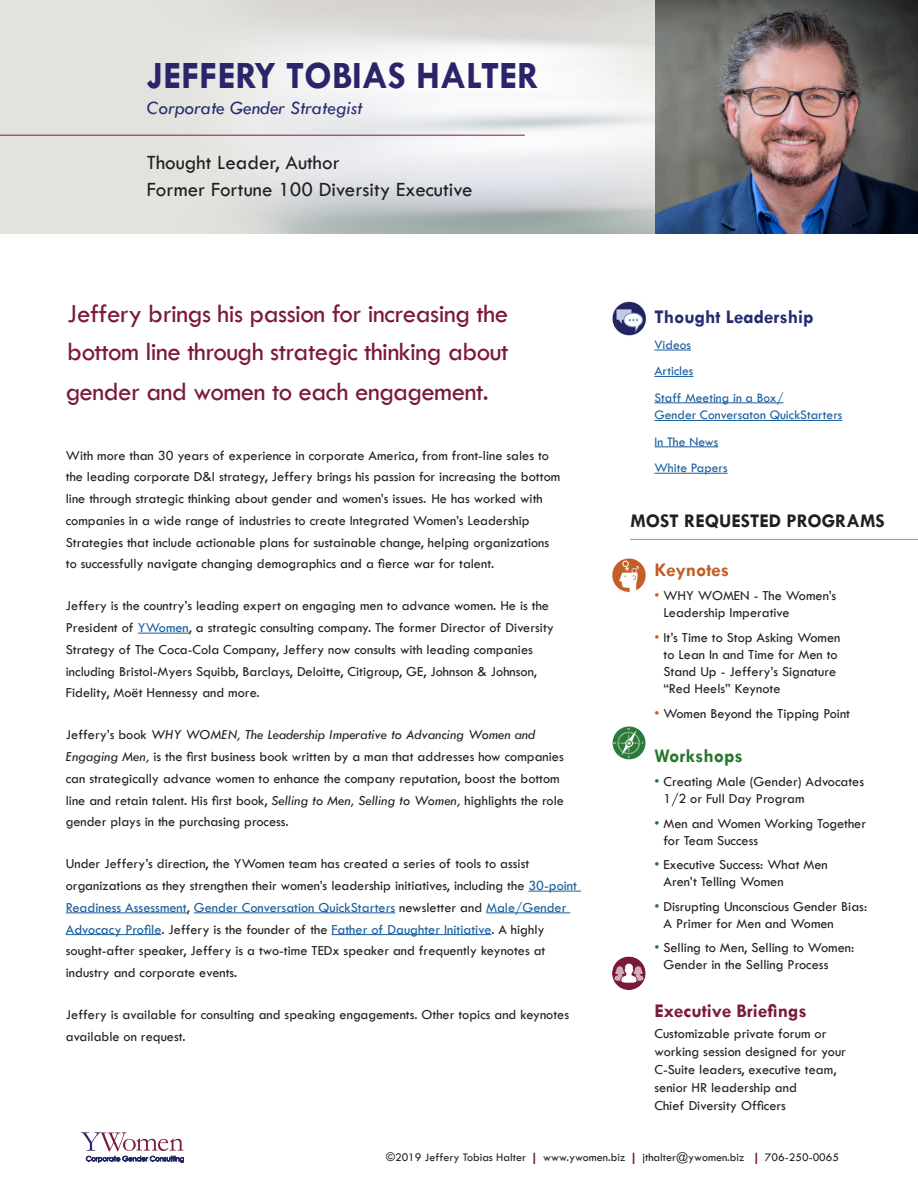
<style>
.page{position:relative;width:918px;height:1188px;background:#fff}
.page>*{position:absolute;margin:0;border:0;box-sizing:border-box;transform-origin:0 0}
.Top_Banner_Headline{font:700 39px "Tw Cen";color:#2a2569}
.Red-sub-sub_head{font:27px/37.5px "Tw Cen";letter-spacing:-.02em;color:#7a193c}
.Body_text{font:21px "Tw Cen";color:#231f20}
.Body_text-2{font:italic 19.5px "Tw Cen";color:#272d70}
.Body_text-3{font:700 19.5px "Tw Cen";color:#231f20}
.Body_text-4{font:700 19.5px "Tw Cen";color:#7a1c3d}
.Body_text-5{font:700 19.5px "Tw Cen";color:#272d70}
.Body_text-6{font:700 19.5px "Tw Cen";color:#27782e}
.Body_text-7{font:700 19.5px "Tw Cen";color:#c25e29}
.Body_text-8{font:14.25px/21.8px "Tw Cen";color:#231f20}
.Red-sub-sub_head-2{font:14.25px/21.8px "Tw Cen";color:#231f20}
.Body_text-9{font:13.5px/17.7px "Tw Cen";color:#175d9e}
.t1{font:12px "Tw Cen";color:#231f20}
.t2{font:700 2.85px "Futura";color:#bcd5b0}
.t3{font:700 2.55px "Futura";color:#bcd5b0}
.s1{color:#175d9e}
.s2{font-style:italic}
.s3{color:#c25e29}
.s4{color:#27782e}
.s5{font-size:18px;color:#7a193c}
</style>
<div class="page">
<svg style="left:81px;top:1132px;width:103px;height:31px"></svg>
<img style="left:0;top:0;width:656px;height:234px">
<img style="left:656px;top:0;width:262px;height:234px">
<hr style="left:138px;top:633px;width:51px;height:1px;background:#175d9e">
<hr style="left:528px;top:891px;width:53px;height:1px;background:#175d9e">
<hr style="left:66px;top:912px;width:121px;height:1px;background:#175d9e">
<hr style="left:194px;top:912px;width:201px;height:1px;background:#175d9e">
<hr style="left:486px;top:912px;width:84px;height:1px;background:#175d9e">
<hr style="left:66px;top:934px;width:95px;height:1px;background:#175d9e">
<hr style="left:331px;top:934px;width:160px;height:1px;background:#175d9e">
<hr style="left:654px;top:350px;width:37px;height:1px;background:#175d9e">
<hr style="left:654px;top:376px;width:39px;height:1px;background:#175d9e">
<hr style="left:654px;top:402px;width:129px;height:1px;background:#175d9e">
<hr style="left:654px;top:420px;width:188px;height:1px;background:#175d9e">
<hr style="left:654px;top:446px;width:64px;height:1px;background:#175d9e">
<hr style="left:654px;top:473px;width:74px;height:1px;background:#175d9e">
<img style="left:612px;top:301px;width:35px;height:35px">
<svg style="left:612px;top:957px;width:34px;height:33px"></svg>
<svg style="left:612px;top:726px;width:34px;height:34px"></svg>
<img style="left:612px;top:558px;width:34px;height:35px">
<hr style="left:630px;top:539px;width:288px;height:1px;background:#939598">
<hr style="left:0;top:135px;width:525px;height:1px;background:#7a1c3d">
<p class="Top_Banner_Headline" style="left:147px;top:53px;width:394px">JEFFERY TOBIAS HALTER</p>
<p class="Body_text-2" style="left:147px;top:96px;width:217px">Corporate Gender Strategist</p>
<p class="Body_text" style="left:147px;top:150px;width:194px">Thought Leader, Author</p>
<p class="Body_text" style="left:147px;top:177px;width:327px">Former Fortune 100 Diversity Executive</p>
<p class="Red-sub-sub_head" style="left:67px;top:295px;width:443px">Jeffery brings his passion for increasing the bottom line through strategic thinking about</p>
<p class="Red-sub-sub_head" style="left:66px;top:373px;width:424px">gender and women to each engagement.</p>
<p class="Red-sub-sub_head-2" style="left:66px;top:444px;width:496px">With more than 30 years of experience in corporate America, from front-line sales to the leading corporate D&amp;I strategy, Jeffery brings his passion for increasing the bottom line through strategic thinking about gender and women’s issues. He has worked with companies in a wide range of industries to create Integrated Women’s Leadership Strategies that include actionable plans for sustainable change, helping organizations to successfully navigate changing demographics and a fierce war for talent.</p>
<p class="Body_text-8" style="left:66px;top:595px;width:490px">Jeffery is the country’s leading expert on engaging men to advance women. He is the President of <span class="s1">YWomen</span>, a strategic consulting company. The former Director of Diversity Strategy of The Coca-Cola Company, Jeffery now consults with leading companies including Bristol-Myers Squibb, Barclays, Deloitte, Citigroup, GE, Johnson &amp; Johnson, Fidelity, Moët Hennessy and more.</p>
<p class="Body_text-8" style="left:66px;top:724px;width:500px">Jeffery’s book <span class="s2">WHY WOMEN, The Leadership Imperative to Advancing Women and Engaging Men,</span> is the first business book written by a man that addresses how companies can strategically advance women to enhance the company reputation, boost the bottom line and retain talent. His first book, <span class="s2">Selling to Men, Selling to Women,</span> highlights the role gender plays in the purchasing process.</p>
<p class="Body_text-8" style="left:66px;top:853px;width:513px">Under Jeffery’s direction, the YWomen team has created a series of tools to assist organizations as they strengthen their women’s leadership initiatives, including the <span class="s1">30-point Readiness Assessment</span>, <span class="s1">Gender Conversation QuickStarters</span> newsletter and <span class="s1">Male/Gender Advocacy Profile</span>. Jeffery is the founder of the <span class="s1">Father of Daughter Initiative</span>. A highly sought-after speaker, Jeffery is a two-time TEDx speaker and frequently keynotes at industry and corporate events.</p>
<p class="Body_text-8" style="left:66px;top:1004px;width:505px">Jeffery is available for consulting and speaking engagements. Other topics and keynotes available on request.</p>
<p class="Body_text-5" style="left:654px;top:305px;width:161px">Thought Leadership</p>
<p class="Body_text-9" style="left:654px;top:336px;width:38px">Videos</p>
<p class="Body_text-9" style="left:654px;top:362px;width:40px">Articles</p>
<p class="Body_text-9" style="left:654px;top:389px;width:189px">Staff Meeting in a Box/<br>Gender Conversaton QuickStarters</p>
<p class="Body_text-9" style="left:654px;top:433px;width:65px">In The News</p>
<p class="Body_text-9" style="left:654px;top:459px;width:75px">White Papers</p>
<p class="Body_text-3" style="left:630px;top:509px;width:256px">MOST REQUESTED PROGRAMS</p>
<p class="t2" style="left:628px;top:727px;width:4px">N</p>
<p class="t2" style="left:628px;top:755px;width:3px">S</p>
<p class="t3" style="left:613px;top:741px;width:4px">W</p>
<p class="t2" style="left:642px;top:741px;width:3px">E</p>
<p class="Body_text-7" style="left:654px;top:558px;width:76px">Keynotes</p>
<p class="Body_text-8" style="left:663px;top:587px;width:174px;line-height:17.2px;text-indent:-9px"><span class="s3">•</span> WHY WOMEN - The Women’s<br>Leadership Imperative</p>
<p class="Body_text-8" style="left:663px;top:628px;width:179px;line-height:17.2px;text-indent:-9px"><span class="s3">•</span> It’s Time to Stop Asking Women to Lean In and Time for Men to<br>Stand Up - Jeffery’s Signature “Red Heels” Keynote</p>
<p class="Body_text-8" style="left:654px;top:702px;width:197px"><span class="s3">•</span> Women Beyond the Tipping Point</p>
<p class="Body_text-6" style="left:654px;top:744px;width:90px">Workshops</p>
<p class="Body_text-8" style="left:663px;top:773px;width:202px;line-height:17.2px;text-indent:-9px"><span class="s4">•</span> Creating Male (Gender) Advocates<br>1/2 or Full Day Program</p>
<p class="Body_text-8" style="left:663px;top:814px;width:204px;line-height:17.2px;text-indent:-9px"><span class="s4">•</span> Men and Women Working Together for Team Success</p>
<p class="Body_text-8" style="left:663px;top:856px;width:166px;line-height:17.2px;text-indent:-9px"><span class="s4">•</span> Executive Success: What Men<br>Aren’t Telling Women</p>
<p class="Body_text-8" style="left:663px;top:897px;width:205px;line-height:17.2px;text-indent:-9px"><span class="s4">•</span> Disrupting Unconscious Gender Bias:<br>A Primer for Men and Women</p>
<p class="Body_text-8" style="left:663px;top:939px;width:192px;line-height:17.2px;text-indent:-9px"><span class="s4">•</span> Selling to Men, Selling to Women:<br>Gender in the Selling Process</p>
<p class="Body_text-4" style="left:654px;top:1000px;width:154px">Executive Briefings</p>
<p class="Body_text-8" style="left:654px;top:1025px;width:193px;line-height:18px">Customizable private forum or working session designed for your<br>C-Suite leaders, executive team, senior HR leadership and<br>Chief Diversity Officers</p>
<p class="t1" style="left:386px;top:1150px;width:454px">©2019 Jeffery Tobias Halter <span class="s5">I</span> www.ywomen.biz <span class="s5">I</span> jthalter@ywomen.biz <span class="s5">I</span> 706-250-0065</p>
</div>
